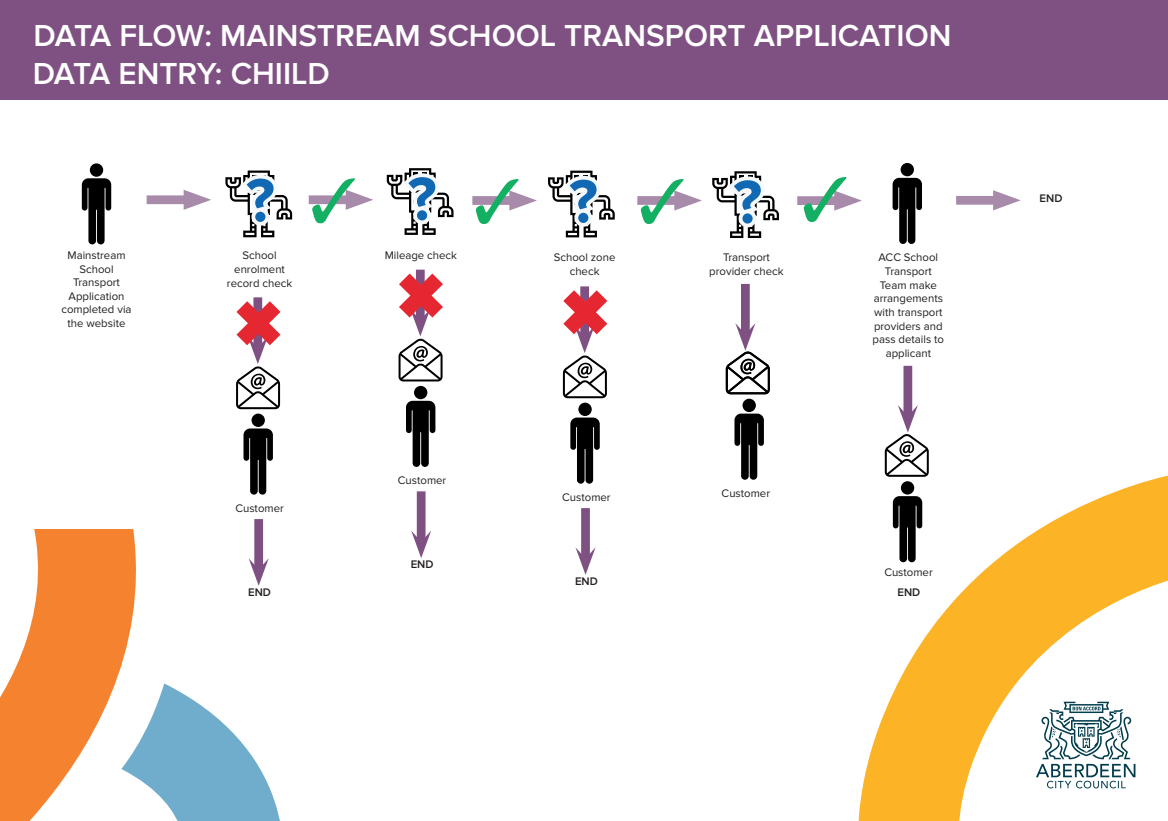
<style>
.page{position:relative;width:1168px;height:821px;background:#fff}
.page>*{position:absolute;margin:0;border:0;box-sizing:border-box;transform-origin:0 0}
.t1{font:700 63px "Proxima Nova";color:#1168b3}
.t2{font:600 31.5px/37.8px "Proxima Nova";color:#fff}
.t3{font:11.38px/13.7px "Proxima Nova";color:#231f20;text-align:center}
.t4{font:600 11.38px "Proxima Nova";color:#231f20}
.s1{color:#13b063}
</style>
<div class="page">
<div style="left:0;top:0;width:1168px;height:99px;background:#7f5183"></div>
<svg style="left:858px;top:471px;width:310px;height:350px"></svg>
<svg style="left:1036px;top:701px;width:99px;height:87px"></svg>
<svg style="left:137px;top:683px;width:143px;height:138px"></svg>
<svg style="left:0;top:529px;width:137px;height:292px;fill:#f5822f"></svg>
<div style="left:147px;top:195px;width:48px;height:9px;background:#a88aaa"></div>
<svg style="left:184px;top:190px;width:27px;height:20px"></svg>
<div style="left:956px;top:196px;width:48px;height:9px;background:#a88aaa"></div>
<svg style="left:993px;top:190px;width:28px;height:20px"></svg>
<div style="left:253px;top:297px;width:9px;height:51px;background:#7f5183"></div>
<div style="left:309px;top:195px;width:48px;height:9px;background:#a88aaa"></div>
<div style="left:797px;top:196px;width:48px;height:9px;background:#a88aaa"></div>
<svg style="left:225px;top:170px;width:67px;height:67px"></svg>
<svg style="left:387px;top:168px;width:66px;height:67px"></svg>
<div style="left:90px;top:163px;width:13px;height:14px;background:#000001;border-radius:50%"></div>
<svg style="left:82px;top:178px;width:29px;height:66px"></svg>
<svg style="left:548px;top:171px;width:67px;height:66px"></svg>
<div style="left:900px;top:163px;width:14px;height:13px;background:#000001;border-radius:50%"></div>
<svg style="left:892px;top:178px;width:30px;height:66px"></svg>
<div style="left:251px;top:413px;width:14px;height:14px;background:#000001;border-radius:50%"></div>
<svg style="left:243px;top:428px;width:30px;height:66px"></svg>
<div style="left:254px;top:519px;width:9px;height:50px;background:#7f5183"></div>
<svg style="left:249px;top:558px;width:20px;height:27px"></svg>
<div style="left:742px;top:398px;width:14px;height:14px;background:#000001;border-radius:50%"></div>
<svg style="left:734px;top:413px;width:30px;height:66px"></svg>
<div style="left:901px;top:481px;width:13px;height:13px;background:#000001;border-radius:50%"></div>
<svg style="left:893px;top:496px;width:29px;height:66px"></svg>
<div style="left:903px;top:366px;width:9px;height:50px;background:#7f5183"></div>
<svg style="left:885px;top:405px;width:44px;height:72px"></svg>
<div style="left:416px;top:270px;width:9px;height:50px;background:#7f5183"></div>
<div style="left:414px;top:386px;width:13px;height:13px;background:#000001;border-radius:50%"></div>
<svg style="left:406px;top:401px;width:29px;height:66px"></svg>
<div style="left:417px;top:491px;width:8px;height:51px;background:#7f5183"></div>
<svg style="left:411px;top:530px;width:20px;height:28px"></svg>
<div style="left:472px;top:196px;width:49px;height:9px;background:#a88aaa"></div>
<div style="left:580px;top:286px;width:9px;height:51px;background:#7f5183"></div>
<div style="left:578px;top:402px;width:14px;height:14px;background:#000001;border-radius:50%"></div>
<svg style="left:570px;top:417px;width:30px;height:66px"></svg>
<div style="left:581px;top:508px;width:9px;height:50px;background:#7f5183"></div>
<svg style="left:575px;top:547px;width:20px;height:28px"></svg>
<div style="left:637px;top:196px;width:49px;height:9px;background:#a88aaa"></div>
<svg style="left:674px;top:190px;width:28px;height:20px"></svg>
<svg style="left:712px;top:171px;width:67px;height:67px"></svg>
<div style="left:741px;top:284px;width:9px;height:50px;background:#7f5183"></div>
<svg style="left:726px;top:323px;width:44px;height:71px"></svg>
<svg style="left:236px;top:300px;width:44px;height:109px"></svg>
<svg style="left:398px;top:273px;width:45px;height:108px"></svg>
<svg style="left:563px;top:290px;width:44px;height:108px"></svg>
<svg style="left:312px;top:190px;width:61px;height:20px"></svg>
<svg style="left:804px;top:190px;width:58px;height:21px"></svg>
<svg style="left:476px;top:190px;width:61px;height:21px"></svg>
<h2 class="t2" style="left:33px;top:17px;width:920px">DATA FLOW: MAINSTREAM SCHOOL TRANSPORT APPLICATION<br>DATA ENTRY: CHIILD</h2>
<h1 class="t1" style="left:246px;top:164px;width:30px">?</h1>
<h1 class="t1" style="left:408px;top:162px;width:30px">?</h1>
<h1 class="t1" style="left:569px;top:165px;width:30px">?</h1>
<p class="t3" style="left:61px;top:248px;width:72px">Mainstream<br>School<br>Transport<br>Application completed via the website</p>
<p class="t3" style="left:227px;top:249px;width:67px">School enrolment record check</p>
<p class="t3" style="left:385px;top:248px;width:74px">Mileage check</p>
<p class="t3" style="left:554px;top:251px;width:63px">School zone check</p>
<h1 class="t1" style="left:638px;top:166px;width:125px"><span class="s1">✓</span> ?</h1>
<p class="t3" style="left:709px;top:251px;width:76px">Transport provider check</p>
<p class="t3" style="left:872px;top:251px;width:73px">ACC School<br>Transport<br>Team make arrangements with transport providers and pass details to applicant</p>
<p class="t3" style="left:235px;top:501px;width:50px">Customer</p>
<p class="t4" style="left:248px;top:585px;width:24px">END</p>
<p class="t3" style="left:398px;top:474px;width:50px">Customer</p>
<p class="t4" style="left:411px;top:558px;width:24px">END</p>
<p class="t3" style="left:562px;top:490px;width:50px">Customer</p>
<p class="t4" style="left:575px;top:574px;width:24px">END</p>
<p class="t3" style="left:722px;top:486px;width:50px">Customer</p>
<p class="t3" style="left:884px;top:566px;width:50px">Customer</p>
<p class="t4" style="left:897px;top:585px;width:24px">END</p>
<p class="t4" style="left:1039px;top:192px;width:24px">END</p>
</div>
